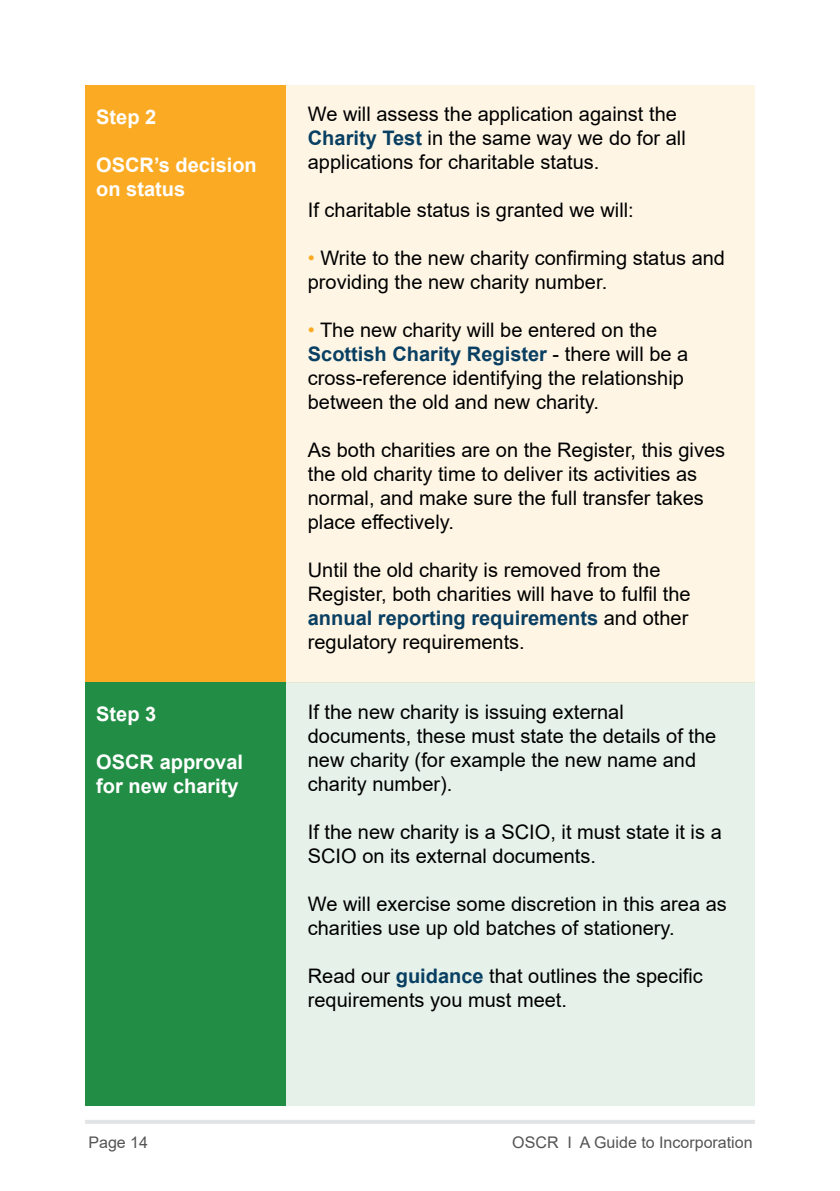
<style>
.page{position:relative;width:840px;height:1191px;background:#fff}
.page>*{position:absolute;margin:0;border:0;box-sizing:border-box;transform-origin:0 0}
.t1{font:20px/24px "Arial";color:#000}
.t2{font:700 20px/24px "Arial";color:#fff}
.t3{font:16px "Arial";color:#545454}
.s1{font-weight:700;color:#083f62}
.s2{color:#fbaa23}
</style>
<div class="page">
<div style="left:85px;top:85px;width:200px;height:597px;background:#fbaa23"></div>
<hr style="left:85px;top:1120px;width:669px;height:3px;background:#e2e3e4">
<div style="left:285px;top:85px;width:469px;height:597px;background:#fef5e5"></div>
<div style="left:85px;top:682px;width:200px;height:424px;background:#228e45"></div>
<div style="left:285px;top:682px;width:469px;height:424px;background:#e5f1e9"></div>
<p class="t2" style="left:96px;top:105px;width:62px">Step 2</p>
<p class="t2" style="left:96px;top:153px;width:162px">OSCR’s decision on status</p>
<p class="t2" style="left:96px;top:702px;width:62px">Step 3</p>
<p class="t2" style="left:96px;top:750px;width:148px">OSCR approval for new charity</p>
<p class="t1" style="left:308px;top:102px;width:379px">We will assess the application against the<br><span class="s1">Charity Test</span> in the same way we do for all applications for charitable status.</p>
<p class="t1" style="left:308px;top:198px;width:327px">If charitable status is granted we will:</p>
<p class="t1" style="left:308px;top:246px;width:418px"><span class="s2">•</span> Write to the new charity confirming status and providing the new charity number.</p>
<p class="t1" style="left:308px;top:318px;width:382px"><span class="s2">•</span> The new charity will be entered on the <span class="s1">Scottish Charity Register</span> - there will be a cross-reference identifying the relationship between the old and new charity.</p>
<p class="t1" style="left:308px;top:438px;width:418px">As both charities are on the Register, this gives the old charity time to deliver its activities as normal, and make sure the full transfer takes place effectively.</p>
<p class="t1" style="left:308px;top:558px;width:384px">Until the old charity is removed from the Register, both charities will have to fulfil the <span class="s1">annual reporting requirements</span> and other regulatory requirements.</p>
<p class="t1" style="left:308px;top:699px;width:409px">If the new charity is issuing external documents, these must state the details of the new charity (for example the new name and charity number).</p>
<p class="t1" style="left:308px;top:819px;width:415px">If the new charity is a SCIO, it must state it is a<br>SCIO on its external documents.</p>
<p class="t1" style="left:308px;top:891px;width:420px">We will exercise some discretion in this area as charities use up old batches of stationery.</p>
<p class="t1" style="left:308px;top:963px;width:396px">Read our <span class="s1">guidance</span> that outlines the specific requirements you must meet.</p>
<p class="t3" style="left:88px;top:1131px;width:61px">Page 14</p>
<p class="t3" style="left:512px;top:1131px;width:242px">OSCR I A Guide to Incorporation</p>
</div>
